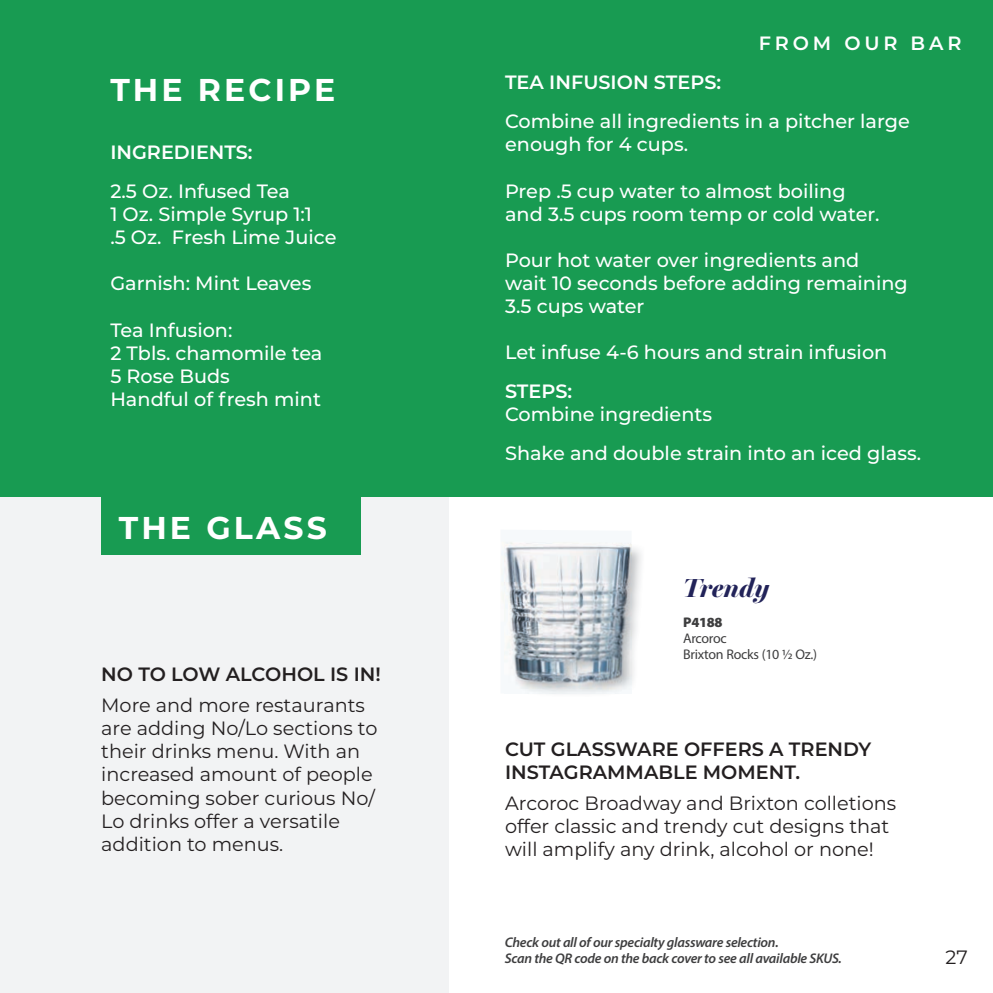
<style>
.page{position:relative;width:993px;height:993px;background:#fff}
.page>*{position:absolute;margin:0;border:0;box-sizing:border-box;transform-origin:0 0}
.t1{font:700 31.5px "Montserrat";letter-spacing:.1em;color:#fff}
.t2{font:italic 700 26.25px "Miller Banner";color:#222359;scale:1.04 1}
.t3{font:500 19.25px/23.1px "Montserrat";color:#fff}
.t4{font:19.25px/23.1px "Montserrat";color:#231f20}
.t5{font:600 19.25px/23.1px "Montserrat";color:#231f20}
.t6{font:600 19.25px "Montserrat";color:#fff}
.t7{font:600 19.25px "Montserrat";letter-spacing:.2em;color:#fff}
.t8{font:italic 600 14px/15.8px "Myriad Pro";letter-spacing:-.02em;color:#3e3e3f}
.t9{font:14px/15.8px "Myriad Pro";letter-spacing:-.02em;color:#3e3e3f}
.t10{font:900 14px "Myriad Pro";letter-spacing:-.02em;color:#3e3e3f}
</style>
<div class="page">
<div style="left:0;top:482px;width:449px;height:510px;background:#f2f3f4"></div>
<div style="left:1px;top:0;width:991px;height:496px;background:#189b52"></div>
<div style="left:101px;top:496px;width:260px;height:58px;background:#189b52"></div>
<img style="left:527px;top:544px;width:114px;height:150px">
<img style="left:504px;top:544px;width:127px;height:149px">
<h1 class="t1" style="left:110px;top:67px;width:226px">THE RECIPE</h1>
<p class="t6" style="left:110px;top:138px;width:144px">INGREDIENTS:</p>
<p class="t3" style="left:110px;top:179px;width:228px">2.5 Oz. Infused Tea<br>1 Oz. Simple Syrup 1:1<br>.5 Oz. Fresh Lime Juice</p>
<p class="t3" style="left:110px;top:271px;width:202px">Garnish: Mint Leaves</p>
<p class="t3" style="left:110px;top:317px;width:214px">Tea Infusion:<br>2 Tbls. chamomile tea<br>5 Rose Buds<br>Handful of fresh mint</p>
<h1 class="t1" style="left:119px;top:504px;width:209px">THE GLASS</h1>
<p class="t5" style="left:101px;top:661px;width:281px">NO TO LOW ALCOHOL IS IN!</p>
<p class="t4" style="left:101px;top:692px;width:278px">More and more restaurants are adding No/Lo sections to their drinks menu. With an increased amount of people becoming sober curious No/<br>Lo drinks offer a versatile addition to menus.</p>
<p class="t7" style="left:758px;top:30px;width:204px">FROM OUR BAR</p>
<p class="t6" style="left:505px;top:69px;width:217px">TEA INFUSION STEPS:</p>
<p class="t3" style="left:505px;top:109px;width:406px">Combine all ingredients in a pitcher large enough for 4 cups.</p>
<p class="t3" style="left:505px;top:178px;width:376px">Prep .5 cup water to almost boiling and 3.5 cups room temp or cold water.</p>
<p class="t3" style="left:505px;top:248px;width:404px">Pour hot water over ingredients and<br>wait 10 seconds before adding remaining<br>3.5 cups water</p>
<p class="t3" style="left:505px;top:340px;width:384px">Let infuse 4-6 hours and strain infusion</p>
<p class="t6" style="left:505px;top:377px;width:69px">STEPS:</p>
<p class="t3" style="left:505px;top:394px;width:417px;line-height:38.9px">Combine ingredients<br>Shake and double strain into an iced glass.</p>
<h2 class="t2" style="left:683px;top:572px;width:84px">Trendy</h2>
<p class="t10" style="left:683px;top:613px;width:41px">P4188</p>
<p class="t9" style="left:683px;top:630px;width:135px">Arcoroc<br>Brixton Rocks (10 1/2 Oz.)</p>
<p class="t5" style="left:505px;top:736px;width:367px">CUT GLASSWARE OFFERS A TRENDY<br>INSTAGRAMMABLE MOMENT.</p>
<p class="t4" style="left:505px;top:791px;width:393px">Arcoroc Broadway and Brixton colletions offer classic and trendy cut designs that will amplify any drink, alcohol or none!</p>
<p class="t8" style="left:504px;top:934px;width:338px">Check out all of our specialty glassware selection.<br>Scan the QR code on the back cover to see all available SKUS.</p>
<p class="t4" style="left:945px;top:945px;width:24px">27</p>
</div>
